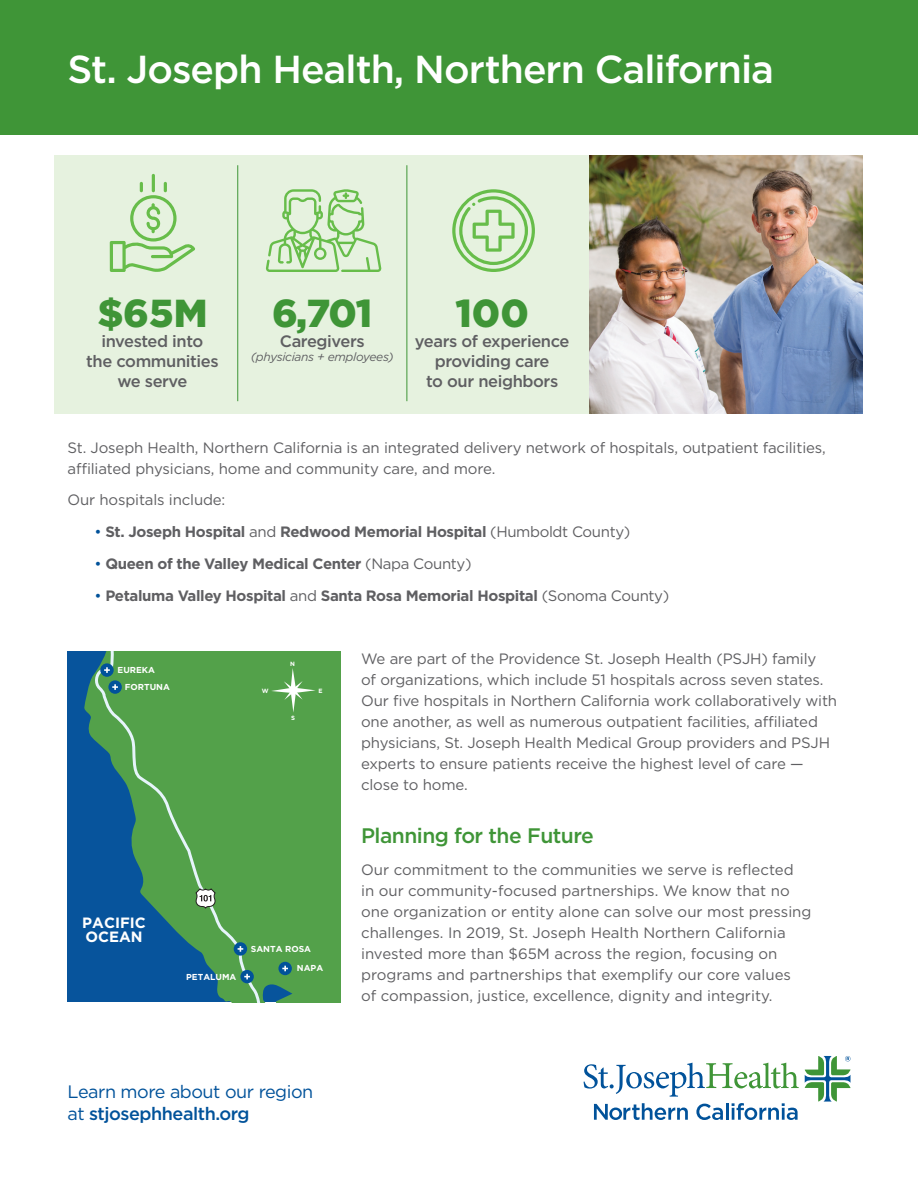
<style>
.page{position:relative;width:918px;height:1188px;background:#fff}
.page>*{position:absolute;margin:0;border:0;box-sizing:border-box;transform-origin:0 0}
.t1{font:500 39px "Gotham";letter-spacing:-.025em;color:#fff}
.t2{font:900 39px "Gotham";color:#3f9537}
.t3{font:500 21px "Gotham";letter-spacing:-.025em;color:#3f9537}
.t4{font:18px/21.6px "Gotham";letter-spacing:-.025em;color:#01529a}
.t5{font:500 16.5px/19.8px "Gotham";letter-spacing:-.025em;color:#5f5f62;text-align:center}
.t6{font:15px/21px "Gotham";letter-spacing:-.01em;color:#5f5f62}
.t7{font:700 15px "Gotham";letter-spacing:-.025em;color:#5f5f62}
.t8{font:700 14.85px/14.1px "Gotham";color:#fff}
.t9{font:italic 12px "Gotham";letter-spacing:-.025em;color:#5f5f62}
.t10{font:700 8.7px/17px "Gotham";color:#fff}
.t11{font:700 6.15px "Gotham";color:#fff}
.s1{font-weight:400;color:#01529a}
.s2{font-weight:400}
.s3{font-weight:500}
</style>
<div class="page">
<div style="left:54px;top:155px;width:796px;height:259px;background:#e6f2df"></div>
<div style="left:0;top:0;width:918px;height:135px;background:#3f9537"></div>
<div style="left:68px;top:651px;width:273px;height:351px;background:#07549c"></div>
<svg style="left:90px;top:651px;width:251px;height:351px"></svg>
<svg style="left:195px;top:888px;width:21px;height:21px"></svg>
<div style="left:234px;top:942px;width:13px;height:14px;background:#01529a;border-radius:50%"></div>
<svg style="left:238px;top:946px;width:5px;height:6px"></svg>
<div style="left:278px;top:962px;width:14px;height:13px;background:#01529a;border-radius:50%"></div>
<svg style="left:282px;top:966px;width:6px;height:5px"></svg>
<div style="left:240px;top:970px;width:14px;height:13px;background:#01529a;border-radius:50%"></div>
<svg style="left:244px;top:974px;width:6px;height:5px"></svg>
<svg style="left:271px;top:668px;width:45px;height:45px"></svg>
<div style="left:100px;top:663px;width:14px;height:14px;background:#01529a;border-radius:50%"></div>
<svg style="left:104px;top:667px;width:6px;height:6px"></svg>
<div style="left:108px;top:680px;width:14px;height:14px;background:#01529a;border-radius:50%"></div>
<svg style="left:112px;top:684px;width:6px;height:6px"></svg>
<svg style="left:584px;top:1063px;width:215px;height:34px"></svg>
<svg style="left:805px;top:1056px;width:45px;height:46px"></svg>
<svg style="left:594px;top:1103px;width:94px;height:17px"></svg>
<svg style="left:696px;top:1104px;width:27px;height:16px"></svg>
<hr style="left:726px;top:1103px;width:3px;height:17px;background:#01529a">
<svg style="left:732px;top:1103px;width:66px;height:17px"></svg>
<img style="left:590px;top:155px;width:273px;height:259px">
<svg style="left:266px;top:189px;width:115px;height:83px"></svg>
<hr style="left:152px;top:174px;width:3px;height:18px;background:#67bd4a;border-radius:2px">
<svg style="left:110px;top:182px;width:85px;height:90px"></svg>
<hr style="left:237px;top:165px;width:1px;height:236px;background:#3f9537">
<hr style="left:407px;top:165px;width:1px;height:236px;background:#3f9537">
<svg style="left:452px;top:189px;width:83px;height:83px"></svg>
<h1 class="t1" style="left:68px;top:44px;width:708px">St. Joseph Health, Northern California</h1>
<h1 class="t2" style="left:97px;top:286px;width:112px">$65M</h1>
<p class="t5" style="left:86px;top:331px;width:134px">invested into<br>the communities we serve</p>
<h1 class="t2" style="left:272px;top:286px;width:102px">6,701</h1>
<p class="t5" style="left:280px;top:331px;width:86px">Caregivers</p>
<p class="t9" style="left:251px;top:349px;width:144px">(physicians + employees)</p>
<h1 class="t2" style="left:456px;top:286px;width:75px">100</h1>
<p class="t5" style="left:415px;top:331px;width:156px">years of experience providing care<br>to our neighbors</p>
<p class="t6" style="left:68px;top:437px;width:760px">St. Joseph Health, Northern California is an integrated delivery network of hospitals, outpatient facilities, affiliated physicians, home and community care, and more.</p>
<p class="t6" style="left:68px;top:489px;width:159px">Our hospitals include:</p>
<p class="t7" style="left:94px;top:522px;width:537px"><span class="s1">•</span> St. Joseph Hospital <span class="s2">and</span> Redwood Memorial Hospital <span class="s2">(Humboldt County)</span></p>
<p class="t7" style="left:94px;top:554px;width:379px"><span class="s1">•</span> Queen of the Valley Medical Center <span class="s2">(Napa County)</span></p>
<p class="t7" style="left:94px;top:586px;width:576px"><span class="s1">•</span> Petaluma Valley Hospital <span class="s2">and</span> Santa Rosa Memorial Hospital <span class="s2">(Sonoma County)</span></p>
<p class="t10" style="left:125px;top:661px;width:47px;text-indent:-7px">EUREKA<br>FORTUNA</p>
<p class="t11" style="left:290px;top:659px;width:6px">N</p>
<p class="t11" style="left:262px;top:687px;width:8px">W</p>
<p class="t11" style="left:318px;top:687px;width:6px">E</p>
<p class="t11" style="left:291px;top:713px;width:5px">S</p>
<p class="t8" style="left:82px;top:916px;width:65px">PACIFIC<br>OCEAN</p>
<p class="t10" style="left:186px;top:969px;width:52px">PETALUMA</p>
<p class="t10" style="left:251px;top:940px;width:62px">SANTA ROSA</p>
<p class="t10" style="left:297px;top:959px;width:28px">NAPA</p>
<p class="t4" style="left:68px;top:1081px;width:247px">Learn more about our region at <span class="s3">stjosephhealth.org</span></p>
<p class="t6" style="left:361px;top:648px;width:478px">We are part of the Providence St. Joseph Health (PSJH) family<br>of organizations, which include 51 hospitals across seven states.<br>Our five hospitals in Northern California work collaboratively with one another, as well as numerous outpatient facilities, affiliated physicians, St. Joseph Health Medical Group providers and PSJH experts to ensure patients receive the highest level of care — close to home.</p>
<h2 class="t3" style="left:361px;top:822px;width:234px">Planning for the Future</h2>
<p class="t6" style="left:361px;top:859px;width:452px">Our commitment to the communities we serve is reflected<br>in our community-focused partnerships. We know that no one organization or entity alone can solve our most pressing challenges. In 2019, St. Joseph Health Northern California invested more than $65M across the region, focusing on programs and partnerships that exemplify our core values<br>of compassion, justice, excellence, dignity and integrity.</p>
</div>
